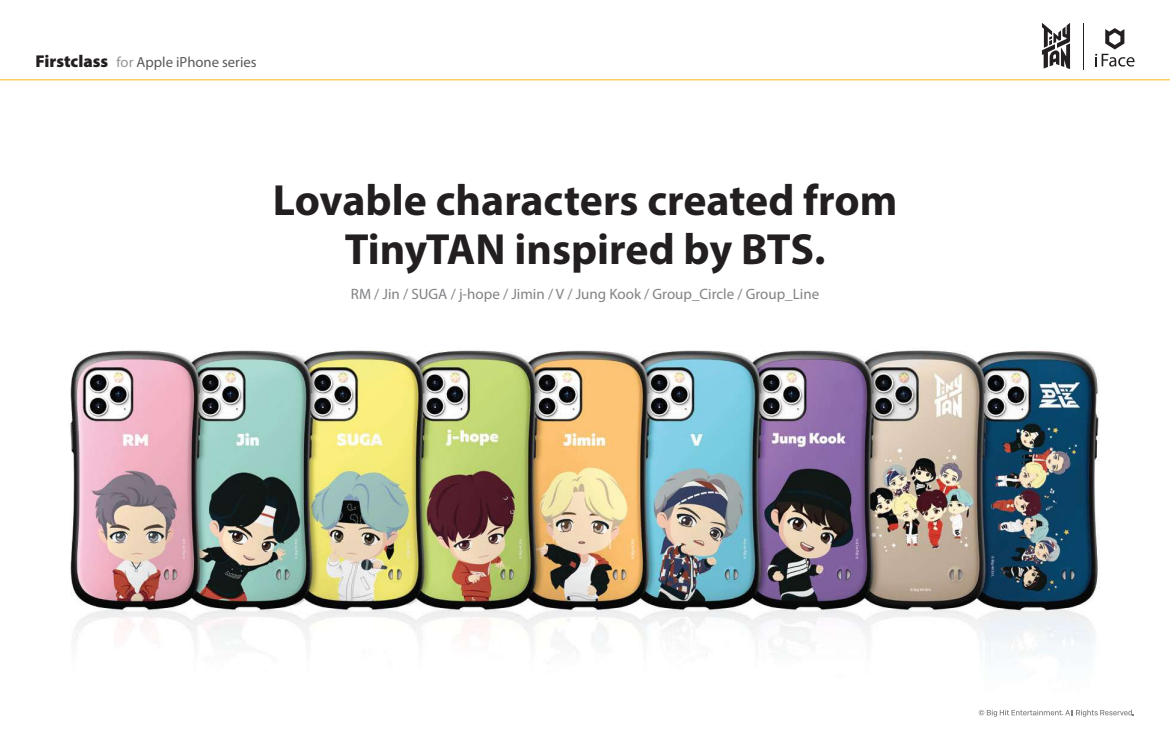
<style>
.page{position:relative;width:1170px;height:745px;background:#fff}
.page>*{position:absolute;margin:0;border:0;box-sizing:border-box;transform-origin:0 0}
.t1{font:700 43.75px/48.8px "Myriad Pro";color:#231f20;text-align:center}
.t2{font:15px "Myriad Pro";color:#808285}
.t3{font:14.62px "Myriad Pro";color:#58595b}
.s1{font-weight:900;font-size:17.12px;color:#231f20}
.s2{color:#939598}
</style>
<div class="page">
<img style="left:70px;top:350px;width:1029px;height:314px">
<hr style="left:0;top:79px;width:1169px;height:1px;background:#fdb714">
<svg style="left:978px;top:709px;width:155px;height:7px"></svg>
<svg style="left:1041px;top:23px;width:28px;height:46px"></svg>
<svg style="left:1095px;top:28px;width:39px;height:39px"></svg>
<hr style="left:1083px;top:23px;width:1px;height:46px;background:#231f20">
<p class="t3" style="left:35px;top:53px;width:223px"><span class="s1">Firstclass</span> <span class="s2">for</span> Apple iPhone series</p>
<h1 class="t1" style="left:273px;top:174px;width:626px">Lovable characters created from<br>TinyTAN inspired by BTS.</h1>
<p class="t2" style="left:351px;top:284px;width:470px">RM / Jin / SUGA / j-hope / Jimin / V / Jung Kook / Group_Circle / Group_Line</p>
</div>
